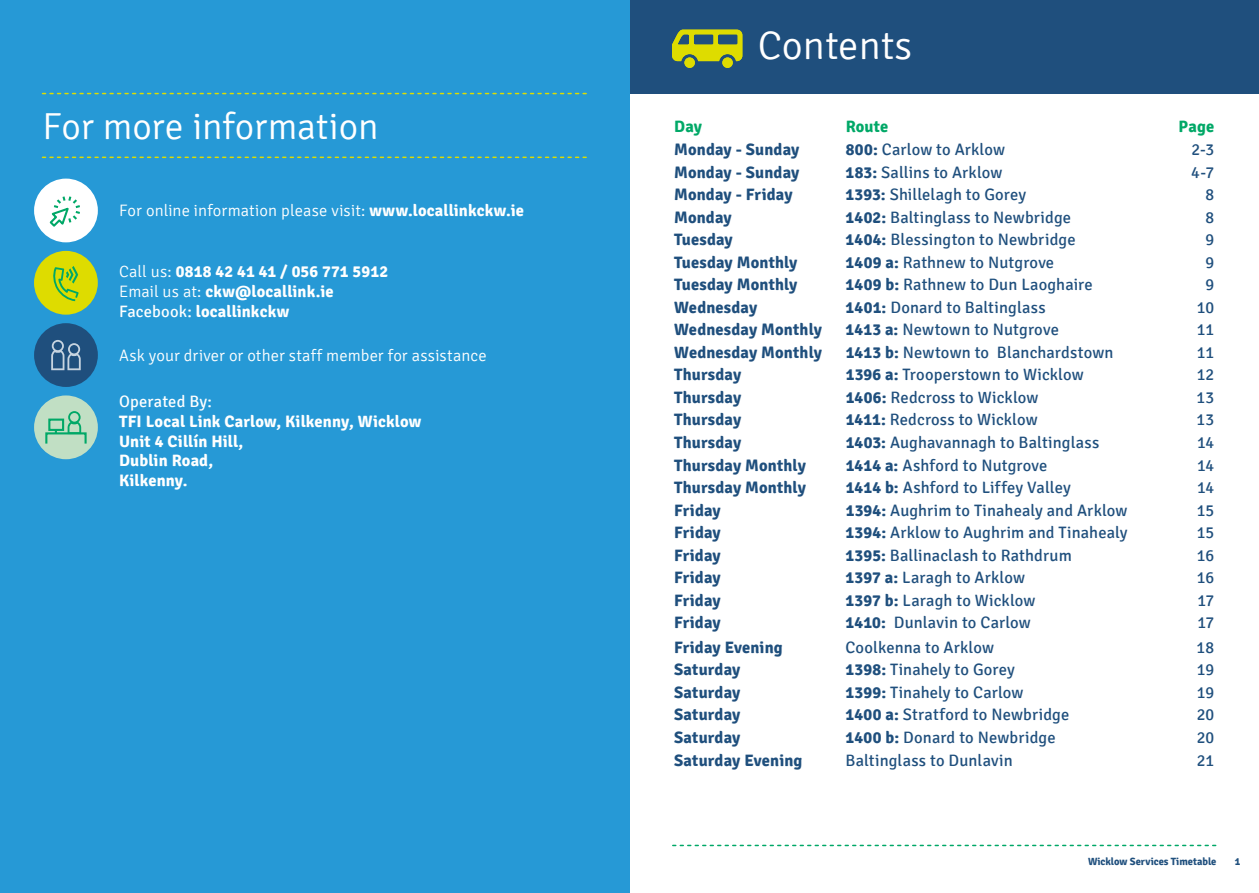
<style>
.page{position:relative;width:1259px;height:893px;background:#fff}
.page>*{position:absolute;margin:0;border:0;box-sizing:border-box;transform-origin:0 0}
.t1{font:300 40.5px "Signika";color:#fff}
.t2{font:300 37.5px "Signika";letter-spacing:-.005em;color:#fff}
.t3{font:16.5px "Signika";letter-spacing:.005em;color:#1f4f7d}
.t4{font:700 16.5px "Signika";letter-spacing:.01em;color:#1f4f7d}
.t5{font:700 16.5px/19.8px "Signika";letter-spacing:.005em;color:#fff}
.t6{font:300 16.5px "Signika";letter-spacing:.01em;color:#fff}
.t7{font:700 16.5px "Signika";letter-spacing:.01em;color:#00a867}
.t8{font:16.5px "Signika";letter-spacing:.01em;color:#fff}
.t9{font:700 10.5px "Signika";color:#1f4f7d}
.s1{font-weight:700}
.s2{font-weight:300}
.s3{font-weight:400}
</style>
<div class="page">
<div style="left:0;top:0;width:1259px;height:94px;background:#1f4f7d"></div>
<div style="left:0;top:0;width:629px;height:893px;background:#2699d6"></div>
<svg style="left:673px;top:845px;width:542px;height:1px"></svg>
<svg style="left:43px;top:93px;width:543px;height:1px"></svg>
<svg style="left:43px;top:157px;width:543px;height:1px"></svg>
<svg style="left:672px;top:30px;width:70px;height:31px"></svg>
<div style="left:722px;top:57px;width:11px;height:11px;background:#dedc00;border-radius:50%"></div>
<div style="left:684px;top:57px;width:11px;height:11px;background:#dedc00;border-radius:50%"></div>
<div style="left:34px;top:251px;width:64px;height:64px;background:#dedc00;border-radius:50%"></div>
<svg style="left:53px;top:266px;width:26px;height:35px"></svg>
<div style="left:34px;top:323px;width:64px;height:64px;background:#1f4f7d;border-radius:50%"></div>
<svg style="left:51px;top:340px;width:30px;height:30px"></svg>
<div style="left:34px;top:179px;width:64px;height:63px;background:#fff;border-radius:50%"></div>
<svg style="left:49px;top:196px;width:31px;height:31px"></svg>
<div style="left:34px;top:395px;width:64px;height:64px;background:#c1dfc4;border-radius:50%"></div>
<div style="left:45px;top:432px;width:42px;height:13px;border:2px solid #00a867"></div>
<svg style="left:68px;top:411px;width:13px;height:23px"></svg>
<div style="left:48px;top:419px;width:16px;height:12px;border:2px solid #00a867"></div>
<h2 class="t2" style="left:43px;top:106px;width:337px">For more information</h2>
<p class="t6" style="left:119px;top:202px;width:406px">For online information please visit: <span class="s1">www.locallinkckw.ie</span></p>
<p class="t5" style="left:119px;top:262px;width:271px"><span class="s2">Call us:</span> 0818 42 41 41 / 056 771 5912<br><span class="s2">Email us at:</span> ckw@locallink.ie<br><span class="s3">Facebook:</span> locallinkckw</p>
<p class="t6" style="left:119px;top:346px;width:369px">Ask your driver or other staff member for assistance</p>
<p class="t8" style="left:119px;top:392px;width:94px">Operated By:</p>
<p class="t5" style="left:119px;top:411px;width:304px">TFI Local Link Carlow, Kilkenny, Wicklow<br>Unit 4 Cillín Hill,<br>Dublin Road,<br>Kilkenny.</p>
<h1 class="t1" style="left:758px;top:24px;width:155px">Contents</h1>
<p class="t7" style="left:674px;top:117px;width:29px">Day</p>
<p class="t7" style="left:845px;top:117px;width:44px">Route</p>
<p class="t7" style="left:1178px;top:117px;width:37px">Page</p>
<p class="t4" style="left:674px;top:139px;width:127px">Monday - Sunday</p>
<p class="t3" style="left:845px;top:140px;width:161px"><span class="s1">800:</span> Carlow to Arklow</p>
<p class="t3" style="left:1191px;top:140px;width:24px">2-3</p>
<p class="t4" style="left:674px;top:162px;width:127px">Monday - Sunday</p>
<p class="t3" style="left:845px;top:163px;width:158px"><span class="s1">183:</span> Sallins to Arklow</p>
<p class="t3" style="left:1191px;top:163px;width:25px">4-7</p>
<p class="t4" style="left:674px;top:185px;width:120px">Monday - Friday</p>
<p class="t3" style="left:845px;top:185px;width:182px"><span class="s1">1393:</span> Shillelagh to Gorey</p>
<p class="t3" style="left:1205px;top:185px;width:10px">8</p>
<p class="t4" style="left:674px;top:207px;width:59px">Monday</p>
<p class="t3" style="left:845px;top:208px;width:227px"><span class="s1">1402:</span> Baltinglass to Newbridge</p>
<p class="t3" style="left:1205px;top:208px;width:10px">8</p>
<p class="t4" style="left:674px;top:230px;width:60px">Tuesday</p>
<p class="t3" style="left:845px;top:230px;width:231px"><span class="s1">1404:</span> Blessington to Newbridge</p>
<p class="t3" style="left:1205px;top:230px;width:10px">9</p>
<p class="t4" style="left:674px;top:252px;width:125px">Tuesday Monthly</p>
<p class="t3" style="left:845px;top:253px;width:210px"><span class="s1">1409 a:</span> Rathnew to Nutgrove</p>
<p class="t3" style="left:1205px;top:253px;width:10px">9</p>
<p class="t4" style="left:674px;top:275px;width:125px">Tuesday Monthly</p>
<p class="t3" style="left:845px;top:275px;width:248px"><span class="s1">1409 b:</span> Rathnew to Dun Laoghaire</p>
<p class="t3" style="left:1205px;top:275px;width:10px">9</p>
<p class="t4" style="left:674px;top:297px;width:85px">Wednesday</p>
<p class="t3" style="left:845px;top:298px;width:201px"><span class="s1">1401:</span> Donard to Baltinglass</p>
<p class="t3" style="left:1197px;top:298px;width:19px">10</p>
<p class="t4" style="left:674px;top:320px;width:149px">Wednesday Monthly</p>
<p class="t3" style="left:845px;top:320px;width:215px"><span class="s1">1413 a:</span> Newtown to Nutgrove</p>
<p class="t3" style="left:1197px;top:320px;width:19px">11</p>
<p class="t4" style="left:674px;top:342px;width:149px">Wednesday Monthly</p>
<p class="t3" style="left:845px;top:343px;width:269px"><span class="s1">1413 b:</span> Newtown to Blanchardstown</p>
<p class="t3" style="left:1197px;top:343px;width:19px">11</p>
<p class="t4" style="left:674px;top:365px;width:69px">Thursday</p>
<p class="t3" style="left:845px;top:365px;width:240px"><span class="s1">1396 a:</span> Trooperstown to Wicklow</p>
<p class="t3" style="left:1196px;top:365px;width:19px">12</p>
<p class="t4" style="left:674px;top:387px;width:69px">Thursday</p>
<p class="t3" style="left:845px;top:388px;width:194px"><span class="s1">1406:</span> Redcross to Wicklow</p>
<p class="t3" style="left:1196px;top:388px;width:19px">13</p>
<p class="t4" style="left:674px;top:410px;width:69px">Thursday</p>
<p class="t3" style="left:845px;top:411px;width:194px"><span class="s1">1411:</span> Redcross to Wicklow</p>
<p class="t3" style="left:1196px;top:411px;width:19px">13</p>
<p class="t4" style="left:674px;top:432px;width:69px">Thursday</p>
<p class="t3" style="left:845px;top:433px;width:255px"><span class="s1">1403:</span> Aughavannagh to Baltinglass</p>
<p class="t3" style="left:1197px;top:433px;width:19px">14</p>
<p class="t4" style="left:674px;top:455px;width:133px">Thursday Monthly</p>
<p class="t3" style="left:845px;top:456px;width:203px"><span class="s1">1414 a:</span> Ashford to Nutgrove</p>
<p class="t3" style="left:1197px;top:456px;width:19px">14</p>
<p class="t4" style="left:674px;top:478px;width:133px">Thursday Monthly</p>
<p class="t3" style="left:845px;top:478px;width:227px"><span class="s1">1414 b:</span> Ashford to Liffey Valley</p>
<p class="t3" style="left:1197px;top:478px;width:19px">14</p>
<p class="t4" style="left:674px;top:500px;width:48px">Friday</p>
<p class="t3" style="left:845px;top:501px;width:283px"><span class="s1">1394:</span> Aughrim to Tinahealy and Arklow</p>
<p class="t3" style="left:1196px;top:501px;width:19px">15</p>
<p class="t4" style="left:674px;top:523px;width:48px">Friday</p>
<p class="t3" style="left:845px;top:523px;width:283px"><span class="s1">1394:</span> Arklow to Aughrim and Tinahealy</p>
<p class="t3" style="left:1196px;top:523px;width:19px">15</p>
<p class="t4" style="left:674px;top:545px;width:48px">Friday</p>
<p class="t3" style="left:845px;top:546px;width:228px"><span class="s1">1395:</span> Ballinaclash to Rathdrum</p>
<p class="t3" style="left:1197px;top:546px;width:19px">16</p>
<p class="t4" style="left:674px;top:568px;width:48px">Friday</p>
<p class="t3" style="left:845px;top:568px;width:181px"><span class="s1">1397 a:</span> Laragh to Arklow</p>
<p class="t3" style="left:1197px;top:568px;width:19px">16</p>
<p class="t4" style="left:674px;top:590px;width:48px">Friday</p>
<p class="t3" style="left:845px;top:591px;width:191px"><span class="s1">1397 b:</span> Laragh to Wicklow</p>
<p class="t3" style="left:1197px;top:591px;width:18px">17</p>
<p class="t4" style="left:674px;top:613px;width:48px">Friday</p>
<p class="t3" style="left:845px;top:613px;width:187px"><span class="s1">1410:</span> Dunlavin to Carlow</p>
<p class="t3" style="left:1197px;top:613px;width:18px">17</p>
<p class="t4" style="left:674px;top:637px;width:110px">Friday Evening</p>
<p class="t3" style="left:845px;top:638px;width:150px">Coolkenna to Arklow</p>
<p class="t3" style="left:1196px;top:638px;width:19px">18</p>
<p class="t4" style="left:674px;top:660px;width:68px">Saturday</p>
<p class="t3" style="left:845px;top:660px;width:171px"><span class="s1">1398:</span> Tinahely to Gorey</p>
<p class="t3" style="left:1196px;top:660px;width:19px">19</p>
<p class="t4" style="left:674px;top:682px;width:68px">Saturday</p>
<p class="t3" style="left:845px;top:683px;width:179px"><span class="s1">1399:</span> Tinahely to Carlow</p>
<p class="t3" style="left:1196px;top:683px;width:19px">19</p>
<p class="t4" style="left:674px;top:705px;width:68px">Saturday</p>
<p class="t3" style="left:845px;top:706px;width:225px"><span class="s1">1400 a:</span> Stratford to Newbridge</p>
<p class="t3" style="left:1196px;top:706px;width:19px">20</p>
<p class="t4" style="left:674px;top:727px;width:68px">Saturday</p>
<p class="t3" style="left:845px;top:728px;width:211px"><span class="s1">1400 b:</span> Donard to Newbridge</p>
<p class="t3" style="left:1196px;top:728px;width:19px">20</p>
<p class="t4" style="left:674px;top:750px;width:130px">Saturday Evening</p>
<p class="t3" style="left:845px;top:751px;width:169px">Baltinglass to Dunlavin</p>
<p class="t3" style="left:1196px;top:751px;width:19px">21</p>
<p class="t9" style="left:1088px;top:855px;width:130px">Wicklow Services Timetable</p>
<p class="t9" style="left:1235px;top:855px;width:7px">1</p>
</div>
